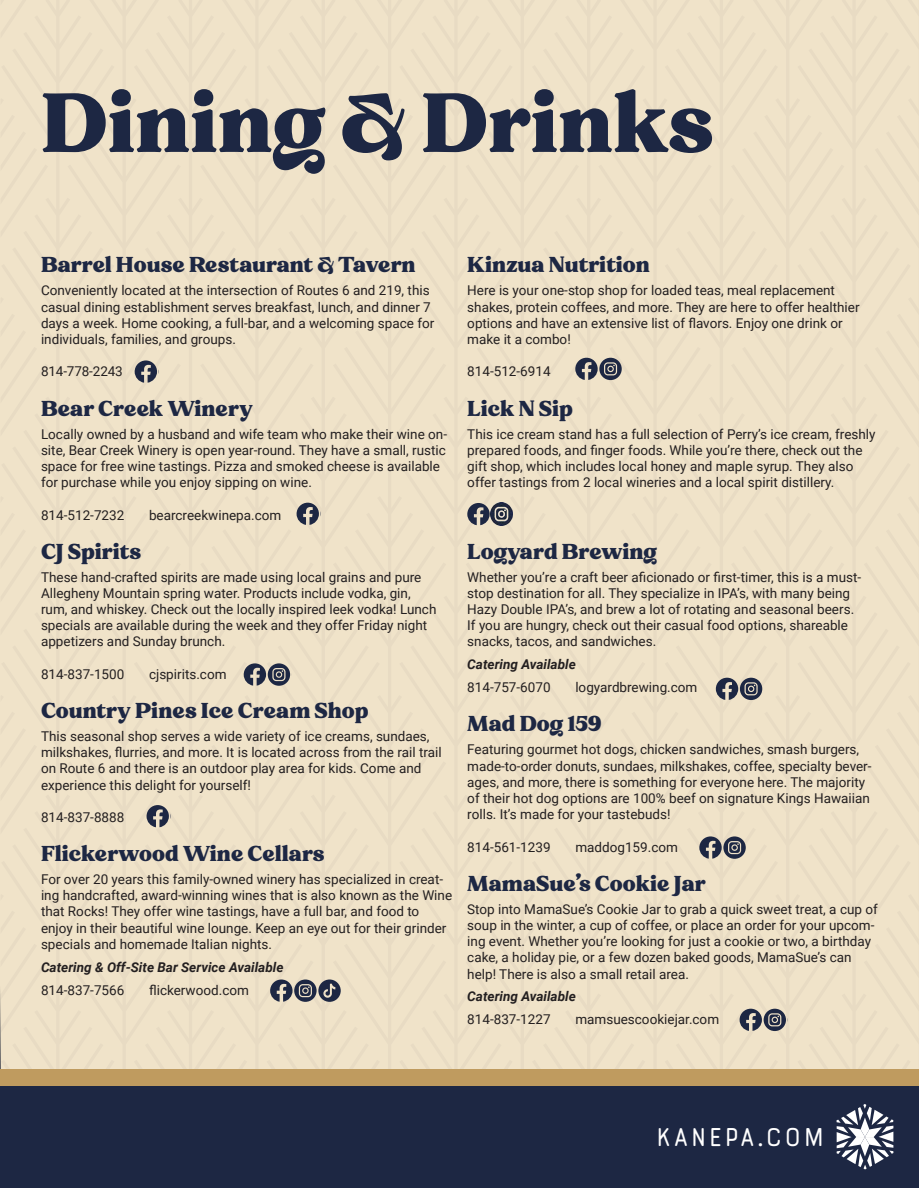
<style>
.page{position:relative;width:919px;height:1188px;background:#fff}
.page>*{position:absolute;margin:0;border:0;box-sizing:border-box;transform-origin:0 0}
.t1{font:800 105px "Notulen Serif Display";color:#1d2743}
.t2{font:700 30px "Bourton Line";color:#fff}
.t3{font:800 27px "Notulen Serif Display";color:#1d2743}
.t4{font:13.5px/16.2px "Roboto";color:#231f20}
.t5{font:italic 700 13.5px "Roboto";color:#231f20}
.s1{font-style:inherit}
</style>
<div class="page">
<div style="left:0;top:0;width:918px;height:1085px;background:#f0e3c9"></div>
<hr style="left:0;top:972px;width:1px;height:113px;background:#1d2743">
<div style="left:0;top:1085px;width:918px;height:103px;background:#1d2743"></div>
<div style="left:0;top:1069px;width:918px;height:16px;background:#bf9b5f"></div>
<svg style="left:836px;top:1104px;width:57px;height:66px"></svg>
<svg style="left:135px;top:360px;width:22px;height:23px"></svg>
<svg style="left:467px;top:503px;width:22px;height:22px"></svg>
<svg style="left:296px;top:503px;width:23px;height:22px"></svg>
<svg style="left:244px;top:663px;width:46px;height:23px"></svg>
<svg style="left:715px;top:678px;width:47px;height:22px"></svg>
<svg style="left:699px;top:836px;width:46px;height:23px"></svg>
<svg style="left:739px;top:1009px;width:47px;height:22px"></svg>
<svg style="left:575px;top:358px;width:46px;height:22px"></svg>
<svg style="left:146px;top:805px;width:23px;height:22px"></svg>
<svg style="left:270px;top:979px;width:71px;height:23px"></svg>
<img style="left:490px;top:503px;width:23px;height:22px">
<p class="t1" style="left:41px;top:71px;width:674px">Dining <span class="s1">&amp;</span> Drinks</p>
<p class="t3" style="left:41px;top:252px;width:376px">Barrel House Restaurant &amp; Tavern</p>
<p class="t4" style="left:41px;top:282px;width:395px">Conveniently located at the intersection of Routes 6 and 219, this casual dining establishment serves breakfast, lunch, and dinner 7 days a week. Home cooking, a full-bar, and a welcoming space for individuals, families, and groups.</p>
<p class="t4" style="left:41px;top:363px;width:83px">814-778-2243</p>
<p class="t3" style="left:41px;top:395px;width:213px">Bear Creek Winery</p>
<p class="t4" style="left:41px;top:425px;width:407px">Locally owned by a husband and wife team who make their wine on&shy;site, Bear Creek Winery is open year-round. They have a small, rustic space for free wine tastings. Pizza and smoked cheese is available for purchase while you enjoy sipping on wine.</p>
<p class="t4" style="left:41px;top:506px;width:85px">814-512-7232</p>
<p class="t4" style="left:149px;top:506px;width:134px">bearcreekwinepa.com</p>
<p class="t3" style="left:41px;top:538px;width:102px">CJ Spirits</p>
<p class="t4" style="left:41px;top:568px;width:397px">These hand-crafted spirits are made using local grains and pure Allegheny Mountain spring water. Products include vodka, gin, rum, and whiskey. Check out the locally inspired leek vodka! Lunch specials are available during the week and they offer Friday night appetizers and Sunday brunch.</p>
<p class="t4" style="left:41px;top:665px;width:85px">814-837-1500</p>
<p class="t4" style="left:149px;top:665px;width:79px">cjspirits.com</p>
<p class="t3" style="left:41px;top:697px;width:329px">Country Pines Ice Cream Shop</p>
<p class="t4" style="left:41px;top:728px;width:402px">This seasonal shop serves a wide variety of ice creams, sundaes, milkshakes, flurries, and more. It is located across from the rail trail on Route 6 and there is an outdoor play area for kids. Come and experience this delight for yourself!</p>
<p class="t4" style="left:41px;top:809px;width:85px">814-837-8888</p>
<p class="t3" style="left:41px;top:840px;width:285px">Flickerwood Wine Cellars</p>
<p class="t4" style="left:41px;top:871px;width:412px">For over 20 years this family-owned winery has specialized in creat&shy;ing handcrafted, award-winning wines that is also known as the Wine that Rocks! They offer wine tastings, have a full bar, and food to enjoy in their beautiful wine lounge. Keep an eye out for their grinder specials and homemade Italian nights.</p>
<p class="t5" style="left:41px;top:958px;width:244px">Catering &amp; Off-Site Bar Service Available</p>
<p class="t4" style="left:41px;top:981px;width:85px">814-837-7566</p>
<p class="t4" style="left:149px;top:981px;width:101px">flickerwood.com</p>
<p class="t3" style="left:467px;top:252px;width:184px">Kinzua Nutrition</p>
<p class="t4" style="left:467px;top:282px;width:394px">Here is your one-stop shop for loaded teas, meal replacement shakes, protein coffees, and more. They are here to offer healthier options and have an extensive list of flavors. Enjoy one drink or make it a combo!</p>
<p class="t4" style="left:467px;top:363px;width:85px">814-512-6914</p>
<p class="t3" style="left:467px;top:395px;width:107px">Lick N Sip</p>
<p class="t4" style="left:467px;top:425px;width:410px">This ice cream stand has a full selection of Perry’s ice cream, freshly prepared foods, and finger foods. While you’re there, check out the gift shop, which includes local honey and maple syrup. They also offer tastings from 2 local wineries and a local spirit distillery.</p>
<p class="t3" style="left:467px;top:538px;width:191px">Logyard Brewing</p>
<p class="t4" style="left:467px;top:568px;width:395px">Whether you’re a craft beer aficionado or first-timer, this is a must&shy;stop destination for all. They specialize in IPA’s, with many being Hazy Double IPA’s, and brew a lot of rotating and seasonal beers.<br>If you are hungry, check out their casual food options, shareable snacks, tacos, and sandwiches.</p>
<p class="t5" style="left:467px;top:655px;width:110px">Catering Available</p>
<p class="t4" style="left:467px;top:679px;width:85px">814-757-6070</p>
<p class="t4" style="left:575px;top:679px;width:123px">logyardbrewing.com</p>
<p class="t3" style="left:467px;top:711px;width:136px">Mad Dog 159</p>
<p class="t4" style="left:467px;top:741px;width:406px">Featuring gourmet hot dogs, chicken sandwiches, smash burgers, made-to-order donuts, sundaes, milkshakes, coffee, specialty bever&shy;ages, and more, there is something for everyone here. The majority of their hot dog options are 100% beef on signature Kings Hawaiian rolls. It’s made for your tastebuds!</p>
<p class="t4" style="left:467px;top:838px;width:85px">814-561-1239</p>
<p class="t4" style="left:575px;top:838px;width:104px">maddog159.com</p>
<p class="t3" style="left:467px;top:870px;width:240px">MamaSue’s Cookie Jar</p>
<p class="t4" style="left:467px;top:900px;width:412px">Stop into MamaSue’s Cookie Jar to grab a quick sweet treat, a cup of soup in the winter, a cup of coffee, or place an order for your upcom&shy;ing event. Whether you’re looking for just a cookie or two, a birthday cake, a holiday pie, or a few dozen baked goods, MamaSue’s can help! There is also a small retail area.</p>
<p class="t5" style="left:467px;top:987px;width:110px">Catering Available</p>
<p class="t4" style="left:467px;top:1011px;width:85px">814-837-1227</p>
<p class="t4" style="left:575px;top:1011px;width:145px">mamsuescookiejar.com</p>
<p class="t2" style="left:655px;top:1118px;width:171px">KANEPA.COM</p>
</div>
